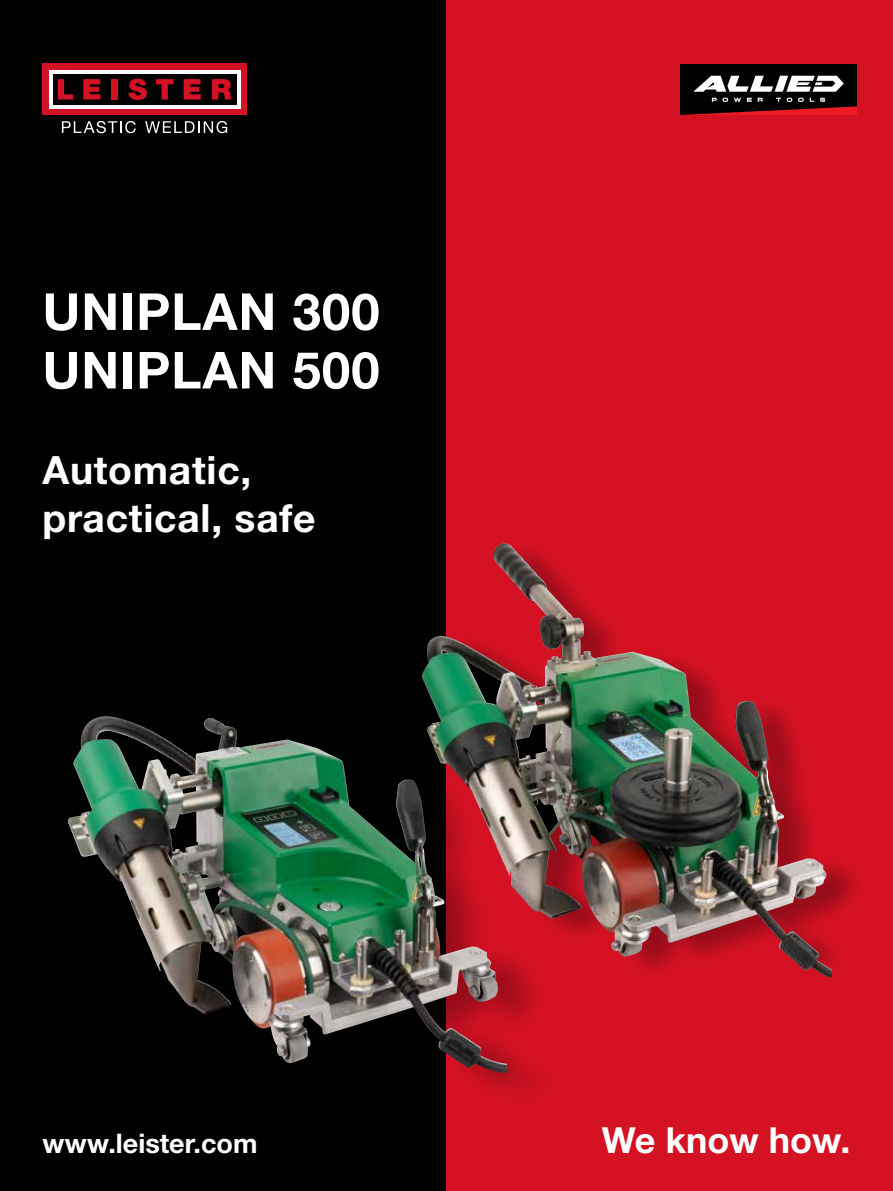
<style>
.page{position:relative;width:893px;height:1191px;background:#fff}
.page>*{position:absolute;margin:0;border:0;box-sizing:border-box;transform-origin:0 0}
.t1{font:700 51px/58.5px "Helvetica Neue LTW1 G";letter-spacing:.02em;color:#fff}
.t2{font:700 39px/48px "Helvetica Neue LTW1 G";letter-spacing:.02em;color:#fff}
.t3{font:700 36px "Helvetica Neue LTW1 G";color:#fff}
.t4{font:700 27px "Helvetica Neue LTW1 G";color:#fff}
</style>
<div class="page">
<div style="left:0;top:0;width:446px;height:1191px;background:#000"></div>
<div style="left:446px;top:0;width:447px;height:1191px;background:#d51224"></div>
<div style="left:43px;top:64px;width:204px;height:51px;background:#d51224"></div>
<div style="left:49px;top:70px;width:191px;height:39px;background:#fff"></div>
<div style="left:53px;top:74px;width:183px;height:31px;background:#000"></div>
<svg style="left:58px;top:79px;width:15px;height:20px"></svg>
<svg style="left:83px;top:79px;width:18px;height:20px"></svg>
<div style="left:112px;top:79px;width:6px;height:20px;background:#d51224"></div>
<svg style="left:129px;top:79px;width:18px;height:21px"></svg>
<svg style="left:156px;top:79px;width:18px;height:20px"></svg>
<svg style="left:184px;top:79px;width:17px;height:20px"></svg>
<svg style="left:212px;top:79px;width:19px;height:20px"></svg>
<svg style="left:62px;top:121px;width:74px;height:12px"></svg>
<svg style="left:145px;top:121px;width:82px;height:12px"></svg>
<div style="left:78px;top:710px;width:482px;height:399px;background:#000;opacity:.3"></div>
<img style="left:68px;top:721px;width:439px;height:352px">
<div style="left:432px;top:538px;width:434px;height:444px;background:#000;opacity:.3"></div>
<img style="left:426px;top:543px;width:401px;height:412px">
<img style="left:422px;top:549px;width:160px;height:370px">
<img style="left:681px;top:64px;width:176px;height:51px">
<h1 class="t1" style="left:43px;top:282px;width:339px">UNIPLAN 300<br>UNIPLAN 500</h1>
<p class="t2" style="left:43px;top:446px;width:275px">Automatic, practical, safe</p>
<p class="t4" style="left:43px;top:1126px;width:217px">www.leister.com</p>
<p class="t3" style="left:602px;top:1117px;width:250px">We know how.</p>
</div>
